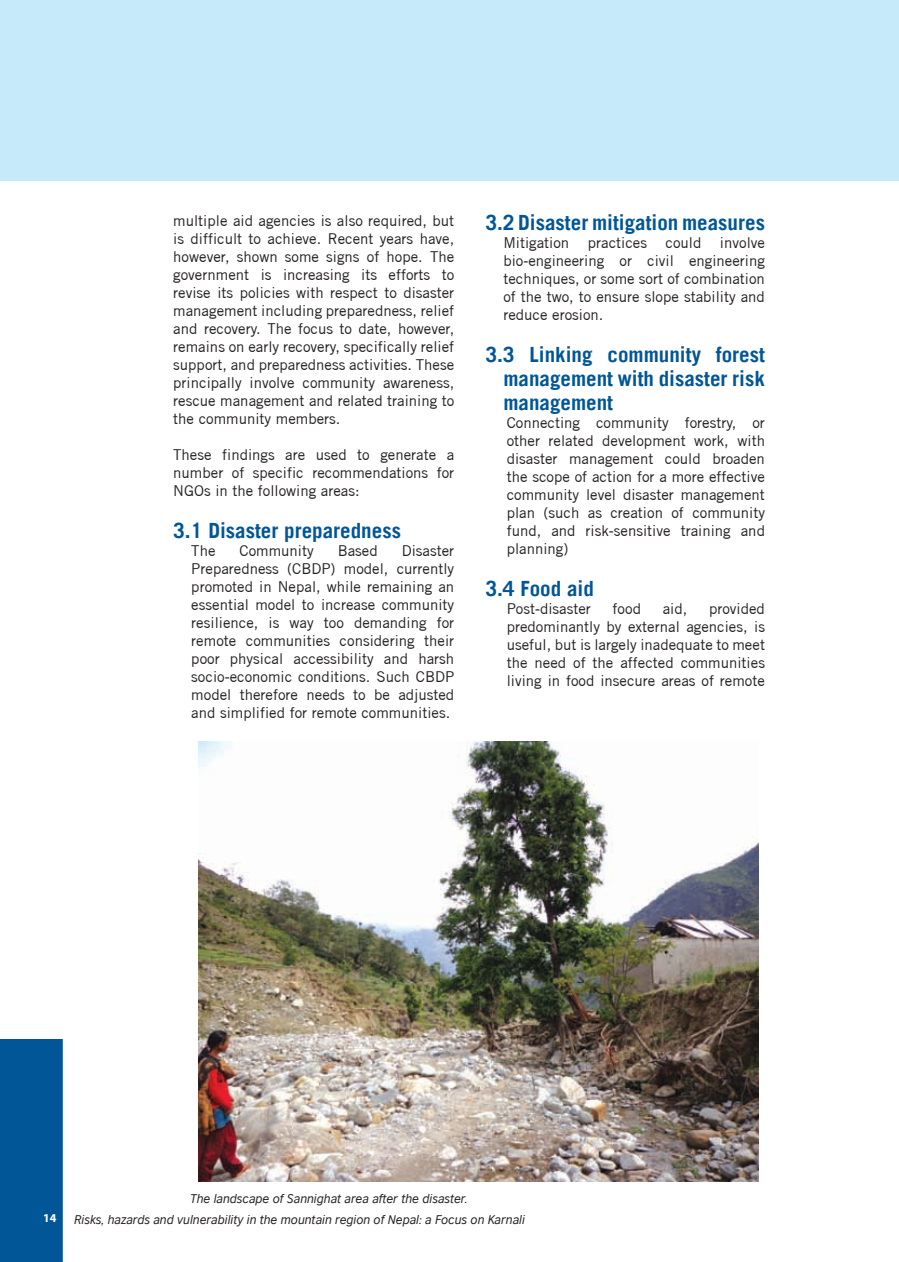
<style>
.page{position:relative;width:899px;height:1262px;background:#fff}
.page>*{position:absolute;margin:0;border:0;box-sizing:border-box;transform-origin:0 0}
.t1{font:700 21px/24px "Trade Gothic";color:#005697;text-align:justify}
.Annotation_text{font:15px/18px "Trade Gothic";color:#231f20;text-align:justify}
.t2{font:italic 12px "British Council Sans";color:#231f20}
.t3{font:700 12px "Myriad Pro";color:#fff}
</style>
<div class="page">
<div style="left:0;top:0;width:898px;height:181px;background:#c6eafa"></div>
<img style="left:198px;top:741px;width:560px;height:440px">
<div style="left:0;top:1039px;width:63px;height:223px;background:#005697"></div>
<p class="Annotation_text" style="left:173px;top:212px;width:282px">multiple aid agencies is also required, but is difficult to achieve. Recent years have, however, shown some signs of hope. The government is increasing its efforts to revise its policies with respect to disaster management including preparedness, relief and recovery. The focus to date, however, remains on early recovery, specifically relief support, and preparedness activities. These principally involve community awareness, rescue management and related training to the community members.</p>
<p class="Annotation_text" style="left:173px;top:446px;width:282px">These findings are used to generate a number of specific recommendations for NGOs in the following areas:</p>
<p class="t1" style="left:173px;top:518px;width:229px">3.1 Disaster preparedness</p>
<p class="Annotation_text" style="left:191px;top:542px;width:26px">The</p>
<p class="Annotation_text" style="left:239px;top:542px;width:76px">Community</p>
<p class="Annotation_text" style="left:337px;top:542px;width:42px">Based</p>
<p class="Annotation_text" style="left:191px;top:542px;width:264px;text-indent:210px">Disaster Preparedness (CBDP) model, currently promoted in Nepal, while remaining an essential model to increase community resilience, is way too demanding for remote communities considering their poor physical accessibility and harsh socio-economic conditions. Such CBDP model therefore needs to be adjusted and simplified for remote communities.</p>
<p class="t1" style="left:485px;top:210px;width:281px">3.2 Disaster mitigation measures</p>
<p class="Annotation_text" style="left:503px;top:233px;width:263px">Mitigation practices could involve bio-engineering or civil engineering techniques, or some sort of combination of the two, to ensure slope stability and reduce erosion.</p>
<p class="t1" style="left:503px;top:342px;width:263px;text-indent:-18px">3.3 Linking community forest management with disaster risk management</p>
<p class="Annotation_text" style="left:506px;top:413px;width:260px">Connecting community forestry, or other related development work, with disaster management could broaden the scope of action for a more effective community level disaster management plan (such as creation of community fund, and risk-sensitive training and planning)</p>
<p class="t1" style="left:485px;top:576px;width:110px">3.4 Food aid</p>
<p class="Annotation_text" style="left:506px;top:599px;width:86px">Post-disaster</p>
<p class="Annotation_text" style="left:612px;top:599px;width:30px">food</p>
<p class="Annotation_text" style="left:662px;top:599px;width:26px">aid,</p>
<p class="Annotation_text" style="left:506px;top:599px;width:260px;text-indent:202px">provided predominantly by external agencies, is useful, but is largely inadequate to meet the need of the affected communities living in food insecure areas of remote</p>
<p class="t2" style="left:190px;top:1191px;width:279px">The landscape of Sannighat area after the disaster.</p>
<p class="t3" style="left:43px;top:1210px;width:15px">14</p>
<p class="t2" style="left:74px;top:1212px;width:452px">Risks, hazards and vulnerability in the mountain region of Nepal: a Focus on Karnali</p>
</div>
